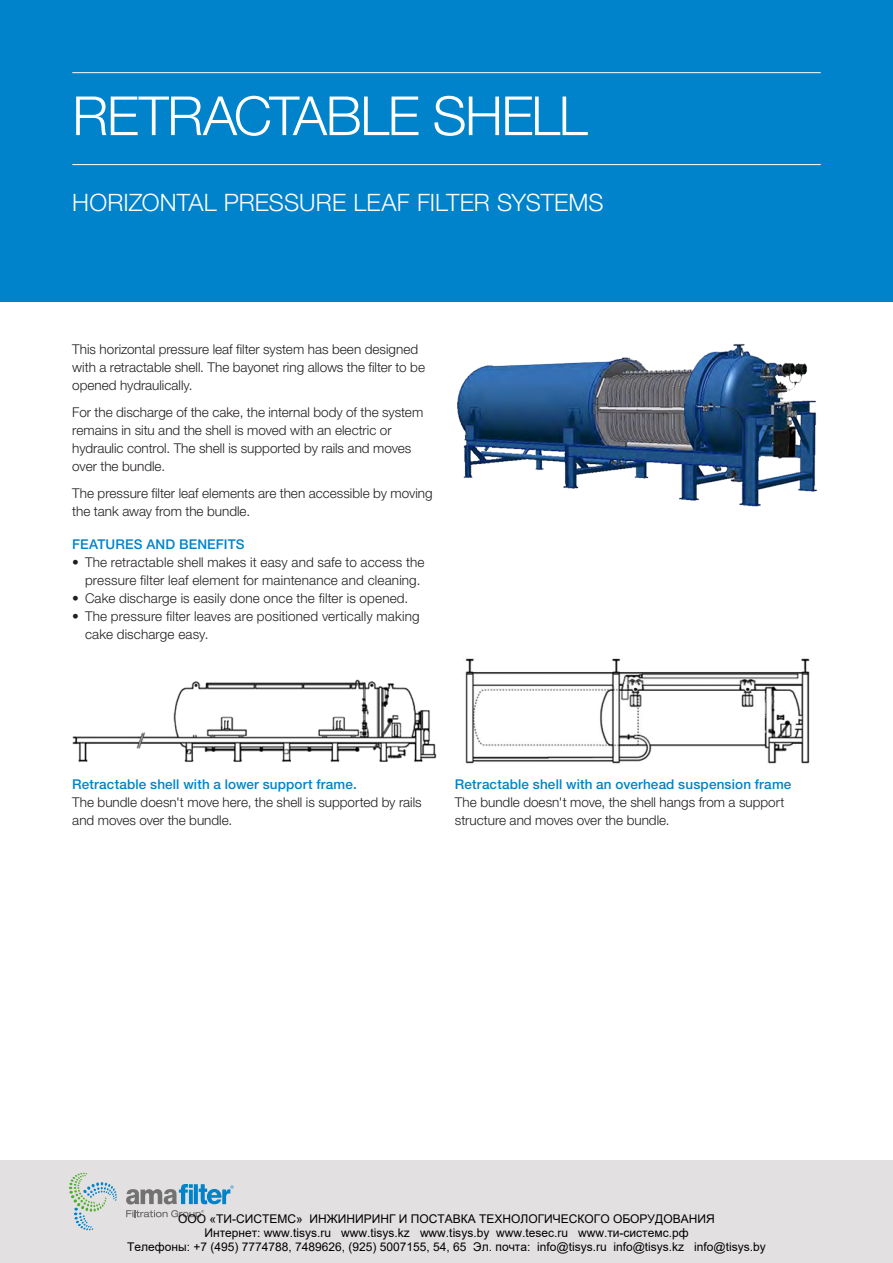
<style>
.page{position:relative;width:893px;height:1263px;background:#fff}
.page>*{position:absolute;margin:0;border:0;box-sizing:border-box;transform-origin:0 0}
.t1{font:300 54px "Helvetica Neue";letter-spacing:-.03em;color:#fff}
.t2{font:300 24px "Helvetica Neue";letter-spacing:.005em;color:#fff}
.t3{font:300 13.5px/18px "Helvetica Neue";color:#231f20}
.t4{font:500 13.5px "Helvetica Neue";letter-spacing:.01em;color:#0083ca}
.t5{font:12px/14.4px "Arial";color:#000;text-align:center}
</style>
<div class="page">
<div style="left:0;top:0;width:893px;height:301px;background:#0083ca"></div>
<hr style="left:72px;top:72px;width:749px;height:1px;background:#fff">
<hr style="left:72px;top:164px;width:749px;height:1px;background:#fff">
<div style="left:0;top:1161px;width:893px;height:102px;background:#e3e0e1"></div>
<svg style="left:69px;top:1173px;width:48px;height:57px"></svg>
<svg style="left:126px;top:1210px;width:78px;height:9px"></svg>
<svg style="left:126px;top:1184px;width:108px;height:20px"></svg>
<img style="left:457px;top:344px;width:361px;height:163px">
<img style="left:72px;top:679px;width:365px;height:83px">
<img style="left:465px;top:658px;width:345px;height:106px">
<h1 class="t1" style="left:72px;top:83px;width:517px">RETRACTABLE SHELL</h1>
<h2 class="t2" style="left:72px;top:188px;width:533px">HORIZONTAL PRESSURE LEAF FILTER SYSTEMS</h2>
<p class="t3" style="left:72px;top:340px;width:354px">This horizontal pressure leaf filter system has been designed with a retractable shell. The bayonet ring allows the filter to be opened hydraulically.</p>
<p class="t3" style="left:72px;top:403px;width:352px">For the discharge of the cake, the internal body of the system remains in situ and the shell is moved with an electric or hydraulic control. The shell is supported by rails and moves over the bundle.</p>
<p class="t3" style="left:72px;top:484px;width:362px">The pressure filter leaf elements are then accessible by moving the tank away from the bundle.</p>
<p class="t4" style="left:72px;top:536px;width:174px">FEATURES AND BENEFITS</p>
<p class="t3" style="left:85px;top:553px;width:341px;text-indent:-13px">• The retractable shell makes it easy and safe to access the pressure filter leaf element for maintenance and cleaning.</p>
<p class="t3" style="left:72px;top:589px;width:338px">• Cake discharge is easily done once the filter is opened.</p>
<p class="t3" style="left:85px;top:607px;width:336px;text-indent:-13px">• The pressure filter leaves are positioned vertically making cake discharge easy.</p>
<p class="t4" style="left:72px;top:776px;width:286px">Retractable shell with a lower support frame.</p>
<p class="t3" style="left:72px;top:793px;width:351px">The bundle doesn't move here, the shell is supported by rails and moves over the bundle.</p>
<p class="t4" style="left:455px;top:776px;width:338px">Retractable shell with an overhead suspension frame</p>
<p class="t3" style="left:455px;top:793px;width:331px">The bundle doesn't move, the shell hangs from a support structure and moves over the bundle.</p>
<p class="t5" style="left:127px;top:1211px;width:640px">ООО «ТИ-СИСТЕМС» ИНЖИНИРИНГ И ПОСТАВКА ТЕХНОЛОГИЧЕСКОГО ОБОРУДОВАНИЯ<br>Интернет: www.tisys.ru www.tisys.kz www.tisys.by www.tesec.ru www.ти-системс.рф<br>Телефоны: +7 (495) 7774788, 7489626, (925) 5007155, 54, 65 Эл. почта: info@tisys.ru info@tisys.kz info@tisys.by</p>
</div>
